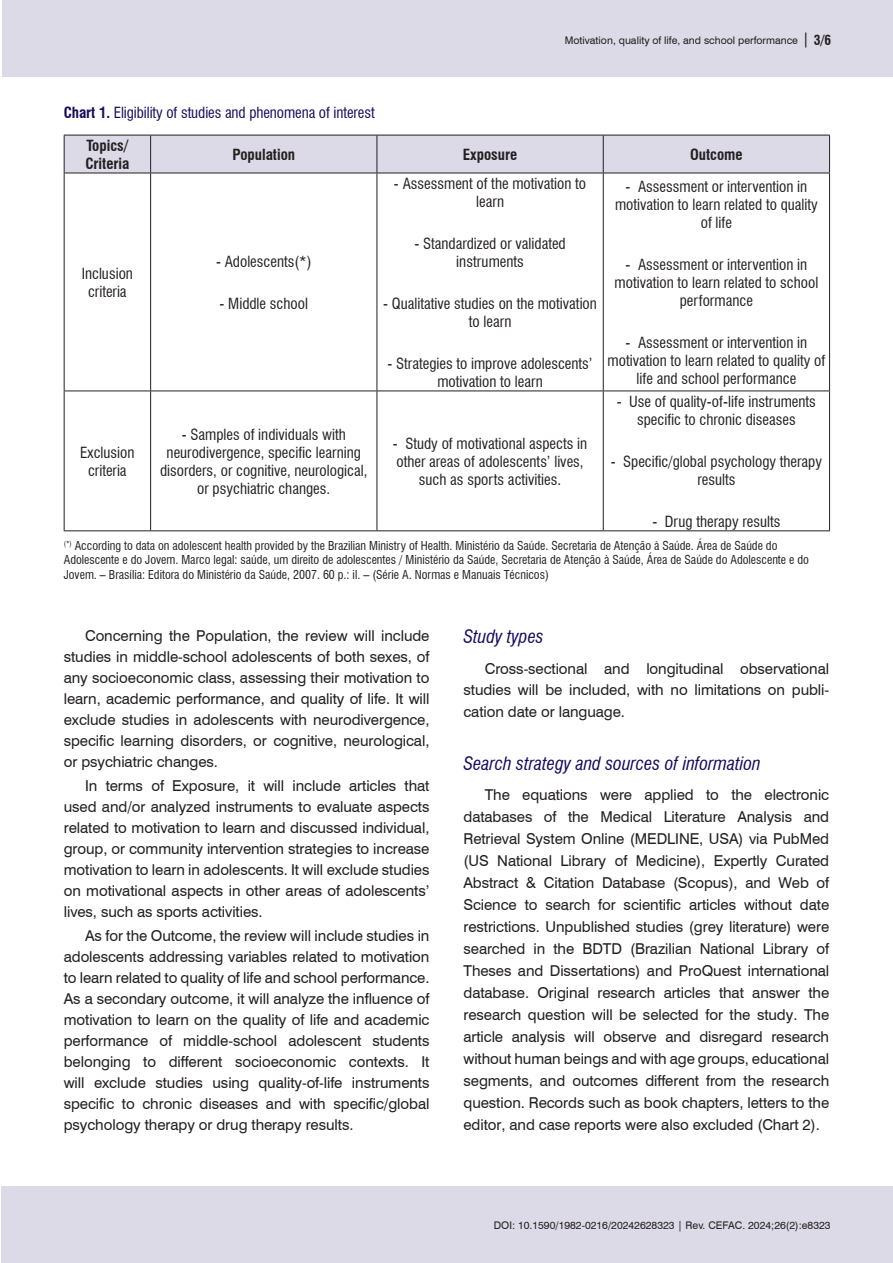
<style>
.page{position:relative;width:893px;height:1263px;background:#fff}
.page>*{position:absolute;margin:0;border:0;box-sizing:border-box;transform-origin:0 0}
.Nivel_3{font:italic condensed 18px "Swiss 721 BT";color:#18085f}
.Corpo_do_texto_INGLES{font:15px/21px "Swiss 721 BT";letter-spacing:-.005em;color:#231f20;text-align:justify}
.Texto_tabelas{font:condensed 15px/18px "Swiss 721 BT";color:#231f20;text-align:center}
.Titulo_tabelas_e_gráficos{font:condensed 15px "Swiss 721 BT";letter-spacing:-.005em;color:#18085f}
.Texto_tabelas-2{font:700 condensed 15px/18px "Swiss 721 BT";color:#231f20}
.Legendas{font:condensed 12px/14.4px "Swiss 721 BT";color:#231f20}
.t1{font:10.5px "Swiss 721 BT";color:#231f20}
.s1{font-size:15px}
.s2{font-weight:700;font-stretch:condensed;font-size:13.5px}
.s3{font-weight:700}
</style>
<div class="page">
<div style="left:1px;top:1186px;width:892px;height:77px;background:#dcdae7"></div>
<div style="left:2px;top:0;width:891px;height:77px;background:#dcdae7"></div>
<div style="left:65px;top:136px;width:764px;height:37px;background:#dcdae7"></div>
<hr style="left:64px;top:135px;width:87px;height:1px;background:#231f20">
<hr style="left:64px;top:135px;width:1px;height:38px;background:#231f20">
<hr style="left:151px;top:135px;width:226px;height:1px;background:#231f20">
<hr style="left:150px;top:135px;width:1px;height:38px;background:#231f20">
<hr style="left:377px;top:135px;width:226px;height:1px;background:#231f20">
<hr style="left:377px;top:135px;width:1px;height:38px;background:#231f20">
<hr style="left:603px;top:135px;width:227px;height:1px;background:#231f20">
<hr style="left:603px;top:135px;width:1px;height:38px;background:#231f20">
<hr style="left:829px;top:135px;width:1px;height:38px;background:#231f20">
<hr style="left:64px;top:173px;width:87px;height:1px;background:#231f20">
<hr style="left:64px;top:173px;width:1px;height:218px;background:#231f20">
<hr style="left:151px;top:173px;width:226px;height:1px;background:#231f20">
<hr style="left:150px;top:173px;width:1px;height:218px;background:#231f20">
<hr style="left:377px;top:173px;width:226px;height:1px;background:#231f20">
<hr style="left:377px;top:173px;width:1px;height:218px;background:#231f20">
<hr style="left:603px;top:173px;width:227px;height:1px;background:#231f20">
<hr style="left:603px;top:173px;width:1px;height:218px;background:#231f20">
<hr style="left:829px;top:173px;width:1px;height:218px;background:#231f20">
<hr style="left:64px;top:391px;width:87px;height:1px;background:#231f20">
<hr style="left:64px;top:391px;width:1px;height:139px;background:#231f20">
<hr style="left:151px;top:391px;width:226px;height:1px;background:#231f20">
<hr style="left:150px;top:391px;width:1px;height:139px;background:#231f20">
<hr style="left:377px;top:391px;width:226px;height:1px;background:#231f20">
<hr style="left:377px;top:391px;width:1px;height:139px;background:#231f20">
<hr style="left:603px;top:391px;width:227px;height:1px;background:#231f20">
<hr style="left:603px;top:391px;width:1px;height:139px;background:#231f20">
<hr style="left:829px;top:391px;width:1px;height:139px;background:#231f20">
<hr style="left:64px;top:530px;width:87px;height:1px;background:#231f20">
<hr style="left:151px;top:530px;width:226px;height:1px;background:#231f20">
<hr style="left:377px;top:530px;width:226px;height:1px;background:#231f20">
<hr style="left:603px;top:530px;width:227px;height:1px;background:#231f20">
<p class="t1" style="left:565px;top:33px;width:268px">Motivation, quality of life, and school performance <span class="s1">|</span> <span class="s2">3/6</span></p>
<p class="Titulo_tabelas_e_gráficos" style="left:64px;top:103px;width:312px"><span class="s3">Chart 1.</span> Eligibility of studies and phenomena of interest</p>
<p class="Texto_tabelas-2" style="left:85px;top:136px;width:46px">Topics/<br>Criteria</p>
<p class="Texto_tabelas-2" style="left:232px;top:145px;width:64px">Population</p>
<p class="Texto_tabelas-2" style="left:463px;top:145px;width:56px">Exposure</p>
<p class="Texto_tabelas-2" style="left:690px;top:145px;width:54px">Outcome</p>
<p class="Texto_tabelas" style="left:82px;top:264px;width:53px">Inclusion criteria</p>
<p class="Texto_tabelas" style="left:216px;top:252px;width:97px">- Adolescents(*)</p>
<p class="Texto_tabelas" style="left:220px;top:294px;width:90px">- Middle school</p>
<p class="Texto_tabelas" style="left:394px;top:174px;width:194px">- Assessment of the motivation to learn</p>
<p class="Texto_tabelas" style="left:414px;top:234px;width:153px">- Standardized or validated instruments</p>
<p class="Texto_tabelas" style="left:383px;top:294px;width:215px">- Qualitative studies on the motivation to learn</p>
<p class="Texto_tabelas" style="left:388px;top:354px;width:207px">- Strategies to improve adolescents’ motivation to learn</p>
<p class="Texto_tabelas" style="left:615px;top:177px;width:204px">- Assessment or intervention in motivation to learn related to quality of life</p>
<p class="Texto_tabelas" style="left:615px;top:255px;width:205px">- Assessment or intervention in motivation to learn related to school performance</p>
<p class="Texto_tabelas" style="left:608px;top:333px;width:219px">- Assessment or intervention in motivation to learn related to quality of life and school performance</p>
<p class="Texto_tabelas" style="left:617px;top:392px;width:201px">- Use of quality-of-life instruments specific to chronic diseases</p>
<p class="Texto_tabelas" style="left:611px;top:452px;width:213px">- Specific/global psychology therapy results</p>
<p class="Texto_tabelas" style="left:652px;top:512px;width:129px">- Drug therapy results</p>
<p class="Legendas" style="left:64px;top:538px;width:747px"><sup>(*)</sup> According to data on adolescent health provided by the Brazilian Ministry of Health. Ministério da Saúde. Secretaria de Atenção à Saúde. Área de Saúde do<br>Adolescente e do Jovem. Marco legal: saúde, um direito de adolescentes / Ministério da Saúde, Secretaria de Atenção à Saúde, Área de Saúde do Adolescente e do<br>Jovem. – Brasília: Editora do Ministério da Saúde, 2007. 60 p.: il. – (Série A. Normas e Manuais Técnicos)</p>
<p class="Texto_tabelas" style="left:160px;top:425px;width:209px">- Samples of individuals with neurodivergence, specific learning disorders, or cognitive, neurological, or psychiatric changes.</p>
<p class="Texto_tabelas" style="left:393px;top:434px;width:196px">- Study of motivational aspects in other areas of adolescents’ lives, such as sports activities.</p>
<p class="Texto_tabelas" style="left:80px;top:443px;width:56px">Exclusion criteria</p>
<p class="Corpo_do_texto_INGLES" style="left:64px;top:624px;width:367px;text-indent:21px">Concerning the Population, the review will include studies in middle-school adolescents of both sexes, of any socioeconomic class, assessing their motivation to learn, academic performance, and quality of life. It will exclude studies in adolescents with neurodivergence, specific learning disorders, or cognitive, neurological, or psychiatric changes.</p>
<p class="Corpo_do_texto_INGLES" style="left:64px;top:774px;width:367px;text-indent:21px">In terms of Exposure, it will include articles that used and/or analyzed instruments to evaluate aspects related to motivation to learn and discussed individual, group, or community intervention strategies to increase motivation to learn in adolescents. It will exclude studies on motivational aspects in other areas of adolescents’ lives, such as sports activities.</p>
<p class="Corpo_do_texto_INGLES" style="left:64px;top:924px;width:367px;text-indent:21px">As for the Outcome, the review will include studies in adolescents addressing variables related to motivation to learn related to quality of life and school performance.<br>As a secondary outcome, it will analyze the influence of motivation to learn on the quality of life and academic performance of middle-school adolescent students belonging to different socioeconomic contexts. It will exclude studies using quality-of-life instruments specific to chronic diseases and with specific/global psychology therapy or drug therapy results.</p>
<p class="Nivel_3" style="left:463px;top:626px;width:82px">Study types</p>
<p class="Corpo_do_texto_INGLES" style="left:463px;top:657px;width:367px;line-height:21.9px;text-indent:21px">Cross-sectional and longitudinal observational studies will be included, with no limitations on publi&shy;cation date or language.</p>
<p class="Nivel_3" style="left:463px;top:752px;width:299px">Search strategy and sources of information</p>
<p class="Corpo_do_texto_INGLES" style="left:463px;top:783px;width:367px;line-height:21.9px;text-indent:21px">The equations were applied to the electronic databases of the Medical Literature Analysis and Retrieval System Online (MEDLINE, USA) via PubMed (US National Library of Medicine), Expertly Curated Abstract &amp; Citation Database (Scopus), and Web of Science to search for scientific articles without date restrictions. Unpublished studies (grey literature) were searched in the BDTD (Brazilian National Library of Theses and Dissertations) and ProQuest international database. Original research articles that answer the research question will be selected for the study. The article analysis will observe and disregard research without human beings and with age groups, educational segments, and outcomes different from the research question. Records such as book chapters, letters to the editor, and case reports were also excluded (Chart 2).</p>
<p class="t1" style="left:494px;top:1218px;width:338px">DOI: 10.1590/1982-0216/20242628323 | Rev. CEFAC. 2024;26(2):e8323</p>
</div>
